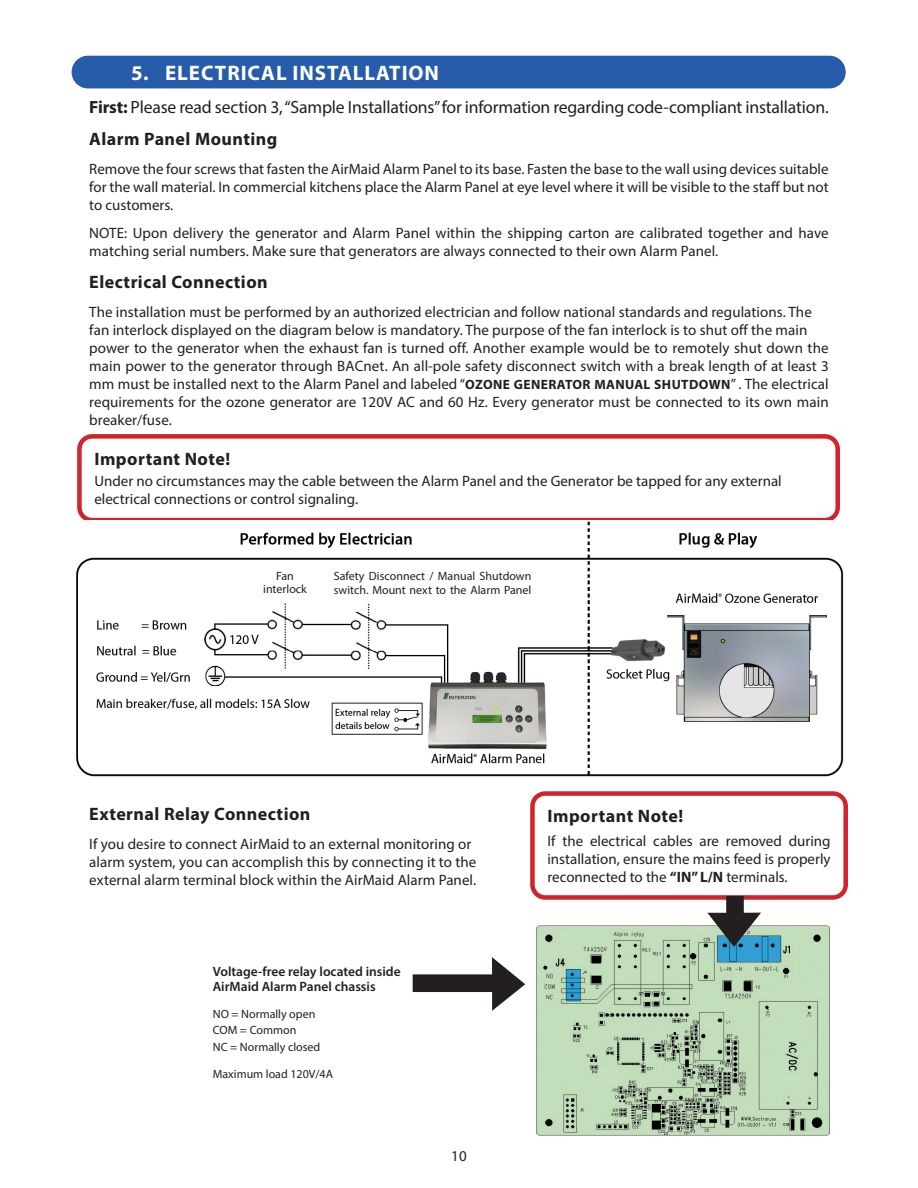
<style>
.page{position:relative;width:918px;height:1188px;background:#fff}
.page>*{position:absolute;margin:0;border:0;box-sizing:border-box;transform-origin:0 0}
.Rounded_box_header{font:700 21px "Myriad Pro";letter-spacing:.045em;color:#fff}
.t1{font:700 18px "Myriad Pro";letter-spacing:.025em;color:#231f20}
.Paragraph{font:17.7px "Myriad Pro";letter-spacing:-.01em;color:#231f20}
.Paragraph-2{font:15px/18px "Myriad Pro";letter-spacing:.005em;color:#231f20}
.t2{font:600 13.5px "Myriad Pro";color:#231f20}
.Alarm_Panel_thead{font:12px "Myriad Pro";color:#231f20}
.s1{font-weight:700}
.s2{font-weight:700;font-size:13.5px}
</style>
<div class="page">
<div style="left:530px;top:791px;width:318px;height:109px;border:4px solid #d1232a;border-radius:13px"></div>
<div style="left:72px;top:56px;width:774px;height:32px;background:#275caa;border-radius:16px"></div>
<img style="left:536px;top:925px;width:294px;height:211px">
<svg style="left:707px;top:896px;width:54px;height:51px"></svg>
<svg style="left:413px;top:957px;width:112px;height:54px"></svg>
<div style="left:77px;top:434px;width:763px;height:88px;border:4px solid #d1232a;border-radius:13px"></div>
<img style="left:76px;top:521px;width:768px;height:256px">
<p class="Rounded_box_header" style="left:131px;top:59px;width:309px">5. ELECTRICAL INSTALLATION</p>
<p class="Paragraph" style="left:89px;top:96px;width:741px"><span class="s1">First:</span> Please read section 3, “Sample Installations” for information regarding code-compliant installation.</p>
<p class="t1" style="left:89px;top:128px;width:190px">Alarm Panel Mounting</p>
<p class="Paragraph-2" style="left:89px;top:160px;width:741px;text-align:justify">Remove the four screws that fasten the AirMaid Alarm Panel to its base. Fasten the base to the wall using devices suitable for the wall material. In commercial kitchens place the Alarm Panel at eye level where it will be visible to the staff but not to customers.</p>
<p class="Paragraph-2" style="left:89px;top:224px;width:741px">NOTE: Upon delivery the generator and Alarm Panel within the shipping carton are calibrated together and have matching serial numbers. Make sure that generators are always connected to their own Alarm Panel.</p>
<p class="t1" style="left:89px;top:271px;width:180px">Electrical Connection</p>
<p class="Paragraph-2" style="left:89px;top:303px;width:724px">The installation must be performed by an authorized electrician and follow national standards and regulations. The</p>
<p class="Paragraph-2" style="left:89px;top:321px;width:720px">fan interlock displayed on the diagram below is mandatory. The purpose of the fan interlock is to shut off the main</p>
<p class="Paragraph-2" style="left:89px;top:339px;width:741px;text-align:justify">power to the generator when the exhaust fan is turned off. Another example would be to remotely shut down the main power to the generator through BACnet. An all-pole safety disconnect switch with a break length of at least 3 mm must be installed next to the Alarm Panel and labeled “<span class="s2">OZONE GENERATOR MANUAL SHUTDOWN</span>” . The electrical requirements for the ozone generator are 120V AC and 60 Hz. Every generator must be connected to its own main breaker/fuse.</p>
<p class="t1" style="left:94px;top:447px;width:137px">Important Note!</p>
<p class="Paragraph-2" style="left:94px;top:472px;width:689px">Under no circumstances may the cable between the Alarm Panel and the Generator be tapped for any external electrical connections or control signaling.</p>
<p class="Alarm_Panel_thead" style="left:276px;top:568px;width:19px">Fan</p>
<p class="Alarm_Panel_thead" style="left:263px;top:582px;width:45px">interlock</p>
<p class="Alarm_Panel_thead" style="left:334px;top:569px;width:199px">Safety Disconnect / Manual Shutdown</p>
<p class="Alarm_Panel_thead" style="left:334px;top:583px;width:199px">switch. Mount next to the Alarm Panel</p>
<p class="t1" style="left:89px;top:802px;width:223px">External Relay Connection</p>
<p class="Paragraph-2" style="left:89px;top:834px;width:389px">If you desire to connect AirMaid to an external monitoring or alarm system, you can accomplish this by connecting it to the external alarm terminal block within the AirMaid Alarm Panel.</p>
<p class="t2" style="left:213px;top:963px;width:189px">Voltage-free relay located inside</p>
<p class="t2" style="left:213px;top:978px;width:164px">AirMaid Alarm Panel chassis</p>
<p class="Alarm_Panel_thead" style="left:213px;top:1006px;width:104px">NO = Normally open</p>
<p class="Alarm_Panel_thead" style="left:213px;top:1023px;width:85px">COM = Common</p>
<p class="Alarm_Panel_thead" style="left:213px;top:1039px;width:109px">NC = Normally closed</p>
<p class="Alarm_Panel_thead" style="left:213px;top:1066px;width:122px">Maximum load 120V/4A</p>
<p class="Paragraph-2" style="left:451px;top:1147px;width:17px">10</p>
<p class="t1" style="left:547px;top:804px;width:137px">Important Note!</p>
<p class="Paragraph-2" style="left:547px;top:832px;width:285px;text-align:justify">If the electrical cables are removed during installation, ensure the mains feed is properly reconnected to the <span class="s1">“IN” L/N</span> terminals.</p>
</div>
